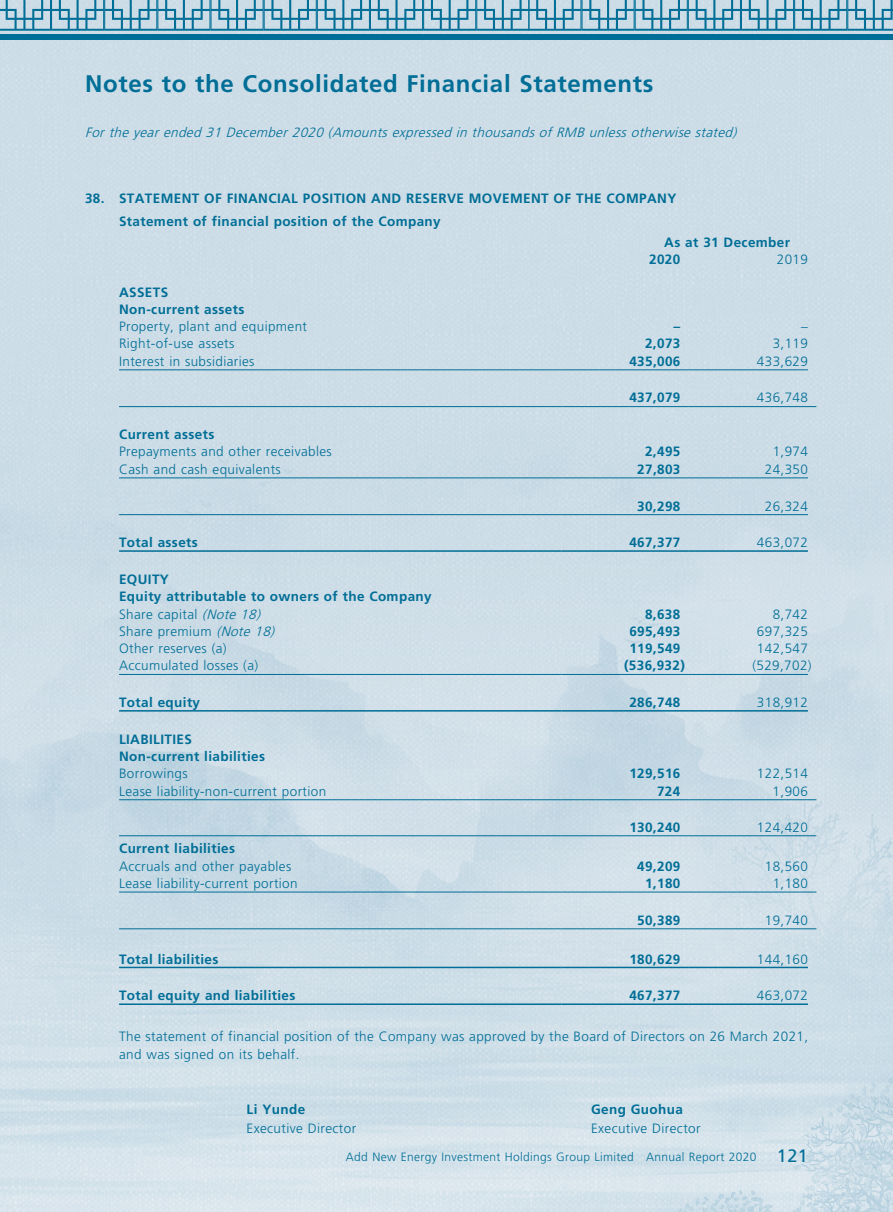
<style>
.page{position:relative;width:893px;height:1212px;background:#fff}
.page>*{position:absolute;margin:0;border:0;box-sizing:border-box;transform-origin:0 0}
.t1{font:700 24px "Frutiger LT Std";letter-spacing:.03em;color:#006e96}
.t2{font:300 13.5px/18px "Frutiger LT Std";letter-spacing:.03em;color:#006e96}
.t3{font:700 13.5px/17.2px "Frutiger LT Std";letter-spacing:.03em;color:#006e96}
.t4{font:italic 300 13.5px "Frutiger LT Std";color:#006e96}
.t5{font:300 12px "Frutiger LT Std";letter-spacing:.03em;color:#006e96}
.s1{font-weight:300}
.s2{font-weight:300;font-style:italic}
.s3{font-style:italic}
.s4{font-weight:400;font-size:18px}
</style>
<div class="page">
<img style="left:0;top:31px;width:893px;height:1181px">
<div style="left:476px;top:34px;width:53px;height:6px;background:#006e96"></div>
<div style="left:423px;top:34px;width:53px;height:6px;background:#006e96"></div>
<div style="left:370px;top:34px;width:53px;height:6px;background:#006e96"></div>
<div style="left:317px;top:34px;width:53px;height:6px;background:#006e96"></div>
<div style="left:264px;top:34px;width:53px;height:6px;background:#006e96"></div>
<div style="left:210px;top:34px;width:54px;height:6px;background:#006e96"></div>
<div style="left:157px;top:34px;width:53px;height:6px;background:#006e96"></div>
<div style="left:104px;top:34px;width:53px;height:6px;background:#006e96"></div>
<div style="left:51px;top:34px;width:53px;height:6px;background:#006e96"></div>
<div style="left:0;top:34px;width:51px;height:6px;background:#006e96"></div>
<div style="left:847px;top:34px;width:46px;height:6px;background:#006e96"></div>
<div style="left:794px;top:34px;width:53px;height:6px;background:#006e96"></div>
<div style="left:741px;top:34px;width:53px;height:6px;background:#006e96"></div>
<div style="left:688px;top:34px;width:53px;height:6px;background:#006e96"></div>
<div style="left:635px;top:34px;width:53px;height:6px;background:#006e96"></div>
<div style="left:581px;top:34px;width:54px;height:6px;background:#006e96"></div>
<div style="left:528px;top:34px;width:53px;height:6px;background:#006e96"></div>
<svg style="left:0;top:0;width:893px;height:31px"></svg>
<hr style="left:119px;top:369px;width:442px;height:1px;background:#006e96">
<hr style="left:561px;top:369px;width:128px;height:1px;background:#006e96">
<hr style="left:689px;top:369px;width:119px;height:1px;background:#006e96">
<hr style="left:119px;top:406px;width:442px;height:1px;background:#006e96">
<hr style="left:561px;top:406px;width:128px;height:1px;background:#006e96">
<hr style="left:689px;top:406px;width:127px;height:1px;background:#006e96">
<hr style="left:119px;top:477px;width:442px;height:1px;background:#006e96">
<hr style="left:561px;top:477px;width:128px;height:1px;background:#006e96">
<hr style="left:689px;top:477px;width:119px;height:1px;background:#006e96">
<hr style="left:119px;top:514px;width:442px;height:1px;background:#006e96">
<hr style="left:561px;top:514px;width:128px;height:1px;background:#006e96">
<hr style="left:689px;top:514px;width:119px;height:1px;background:#006e96">
<hr style="left:119px;top:550px;width:442px;height:2px;background:#006e96">
<hr style="left:561px;top:550px;width:128px;height:2px;background:#006e96">
<hr style="left:689px;top:550px;width:119px;height:2px;background:#006e96">
<hr style="left:119px;top:674px;width:442px;height:1px;background:#006e96">
<hr style="left:561px;top:674px;width:128px;height:1px;background:#006e96">
<hr style="left:689px;top:674px;width:119px;height:1px;background:#006e96">
<hr style="left:119px;top:710px;width:442px;height:1px;background:#006e96">
<hr style="left:561px;top:710px;width:128px;height:1px;background:#006e96">
<hr style="left:689px;top:710px;width:119px;height:1px;background:#006e96">
<hr style="left:119px;top:799px;width:442px;height:1px;background:#006e96">
<hr style="left:561px;top:799px;width:128px;height:1px;background:#006e96">
<hr style="left:689px;top:799px;width:127px;height:1px;background:#006e96">
<hr style="left:119px;top:835px;width:442px;height:1px;background:#006e96">
<hr style="left:561px;top:835px;width:128px;height:1px;background:#006e96">
<hr style="left:689px;top:835px;width:127px;height:1px;background:#006e96">
<hr style="left:119px;top:892px;width:442px;height:1px;background:#006e96">
<hr style="left:561px;top:892px;width:128px;height:1px;background:#006e96">
<hr style="left:689px;top:892px;width:127px;height:1px;background:#006e96">
<hr style="left:119px;top:928px;width:442px;height:1px;background:#006e96">
<hr style="left:561px;top:928px;width:128px;height:1px;background:#006e96">
<hr style="left:689px;top:928px;width:127px;height:1px;background:#006e96">
<hr style="left:119px;top:967px;width:442px;height:1px;background:#006e96">
<hr style="left:561px;top:967px;width:128px;height:1px;background:#006e96">
<hr style="left:689px;top:967px;width:119px;height:1px;background:#006e96">
<hr style="left:119px;top:1003px;width:442px;height:2px;background:#006e96">
<hr style="left:561px;top:1003px;width:128px;height:2px;background:#006e96">
<hr style="left:689px;top:1003px;width:119px;height:2px;background:#006e96">
<h1 class="t1" style="left:85px;top:69px;width:570px">Notes to the Consolidated Financial Statements</h1>
<p class="t4" style="left:85px;top:125px;width:657px">Forthe yearended 31 December2020 (Amountsexpressed in thousandsofRMB unlessotherwise stated)</p>
<p class="t3" style="left:85px;top:190px;width:593px">38. STATEMENT OF FINANCIAL POSITION AND RESERVE MOVEMENT OF THE COMPANY</p>
<p class="t3" style="left:119px;top:212px;width:323px">Statement of financial position of the Company</p>
<p class="t3" style="left:664px;top:234px;width:127px">As at 31 December</p>
<p class="t3" style="left:649px;top:251px;width:33px">2020</p>
<p class="t2" style="left:777px;top:251px;width:33px">2019</p>
<p class="t3" style="left:119px;top:283px;width:127px">ASSETS<br>Non-current assets</p>
<p class="t2" style="left:119px;top:318px;width:190px">Property, plant and equipment</p>
<p class="t3" style="left:674px;top:318px;width:8px">–</p>
<p class="t2" style="left:801px;top:318px;width:8px">–</p>
<p class="t2" style="left:119px;top:335px;width:117px">Right-of-use assets</p>
<p class="t3" style="left:645px;top:335px;width:37px">2,073</p>
<p class="t2" style="left:773px;top:335px;width:37px">3,119</p>
<p class="t2" style="left:119px;top:352px;width:137px">Interest in subsidiaries</p>
<p class="t3" style="left:629px;top:352px;width:53px">435,006</p>
<p class="t2" style="left:757px;top:352px;width:53px">433,629</p>
<p class="t3" style="left:629px;top:389px;width:53px">437,079</p>
<p class="t2" style="left:757px;top:389px;width:53px">436,748</p>
<p class="t3" style="left:119px;top:426px;width:97px">Current assets</p>
<p class="t2" style="left:119px;top:443px;width:214px">Prepayments and other receivables</p>
<p class="t3" style="left:645px;top:443px;width:37px">2,495</p>
<p class="t2" style="left:773px;top:443px;width:37px">1,974</p>
<p class="t2" style="left:119px;top:460px;width:163px">Cash and cash equivalents</p>
<p class="t3" style="left:637px;top:460px;width:45px">27,803</p>
<p class="t2" style="left:765px;top:460px;width:45px">24,350</p>
<p class="t3" style="left:637px;top:497px;width:45px">30,298</p>
<p class="t2" style="left:765px;top:497px;width:45px">26,324</p>
<p class="t3" style="left:119px;top:534px;width:80px">Total assets</p>
<p class="t3" style="left:629px;top:534px;width:53px">467,377</p>
<p class="t2" style="left:757px;top:534px;width:53px">463,072</p>
<p class="t3" style="left:119px;top:571px;width:314px">EQUITY<br>Equity attributable to owners of the Company<br><span class="s1">Share capital</span> <span class="s2">(Note 18)</span></p>
<p class="t3" style="left:645px;top:605px;width:37px">8,638</p>
<p class="t2" style="left:773px;top:605px;width:37px">8,742</p>
<p class="t2" style="left:119px;top:622px;width:161px">Share premium <span class="s3">(Note 18)</span></p>
<p class="t3" style="left:629px;top:622px;width:53px">695,493</p>
<p class="t2" style="left:757px;top:622px;width:53px">697,325</p>
<p class="t2" style="left:119px;top:640px;width:109px">Other reserves (a)</p>
<p class="t3" style="left:629px;top:640px;width:53px">119,549</p>
<p class="t2" style="left:757px;top:640px;width:53px">142,547</p>
<p class="t2" style="left:119px;top:657px;width:141px">Accumulated losses (a)</p>
<p class="t3" style="left:624px;top:657px;width:62px">(536,932)</p>
<p class="t2" style="left:752px;top:657px;width:61px">(529,702)</p>
<p class="t3" style="left:119px;top:694px;width:83px">Total equity</p>
<p class="t3" style="left:629px;top:694px;width:53px">286,748</p>
<p class="t2" style="left:757px;top:694px;width:53px">318,912</p>
<p class="t3" style="left:119px;top:730px;width:147px">LIABILITIES<br>Non-current liabilities</p>
<p class="t2" style="left:119px;top:765px;width:70px">Borrowings</p>
<p class="t3" style="left:629px;top:765px;width:53px">129,516</p>
<p class="t2" style="left:757px;top:765px;width:53px">122,514</p>
<p class="t2" style="left:119px;top:782px;width:209px">Lease liability-non-current portion</p>
<p class="t3" style="left:657px;top:782px;width:25px">724</p>
<p class="t2" style="left:773px;top:782px;width:37px">1,906</p>
<p class="t3" style="left:629px;top:818px;width:53px">130,240</p>
<p class="t2" style="left:757px;top:818px;width:53px">124,420</p>
<p class="t3" style="left:119px;top:840px;width:117px">Current liabilities</p>
<p class="t2" style="left:119px;top:857px;width:174px">Accruals and other payables</p>
<p class="t3" style="left:637px;top:857px;width:45px">49,209</p>
<p class="t2" style="left:765px;top:857px;width:45px">18,560</p>
<p class="t2" style="left:119px;top:874px;width:180px">Lease liability-current portion</p>
<p class="t3" style="left:645px;top:875px;width:37px">1,180</p>
<p class="t2" style="left:773px;top:874px;width:37px">1,180</p>
<p class="t3" style="left:637px;top:911px;width:45px">50,389</p>
<p class="t2" style="left:765px;top:911px;width:45px">19,740</p>
<p class="t3" style="left:119px;top:950px;width:101px">Total liabilities</p>
<p class="t3" style="left:629px;top:950px;width:53px">180,629</p>
<p class="t2" style="left:757px;top:950px;width:53px">144,160</p>
<p class="t3" style="left:119px;top:987px;width:178px">Total equity and liabilities</p>
<p class="t3" style="left:629px;top:987px;width:53px">467,377</p>
<p class="t2" style="left:757px;top:987px;width:53px">463,072</p>
<p class="t2" style="left:119px;top:1027px;width:691px">The statement of financial position of the Company was approved by the Board of Directors on 26 March 2021, and was signed on its behalf.</p>
<p class="t3" style="left:247px;top:1100px;width:60px">Li Yunde</p>
<p class="t3" style="left:591px;top:1100px;width:93px">Geng Guohua</p>
<p class="t2" style="left:247px;top:1119px;width:111px">Executive Director</p>
<p class="t2" style="left:591px;top:1119px;width:111px">Executive Director</p>
<p class="t5" style="left:346px;top:1150px;width:463px">Add New Energy Investment Holdings Group Limited Annual Report 2020 <span class="s4">121</span></p>
</div>
